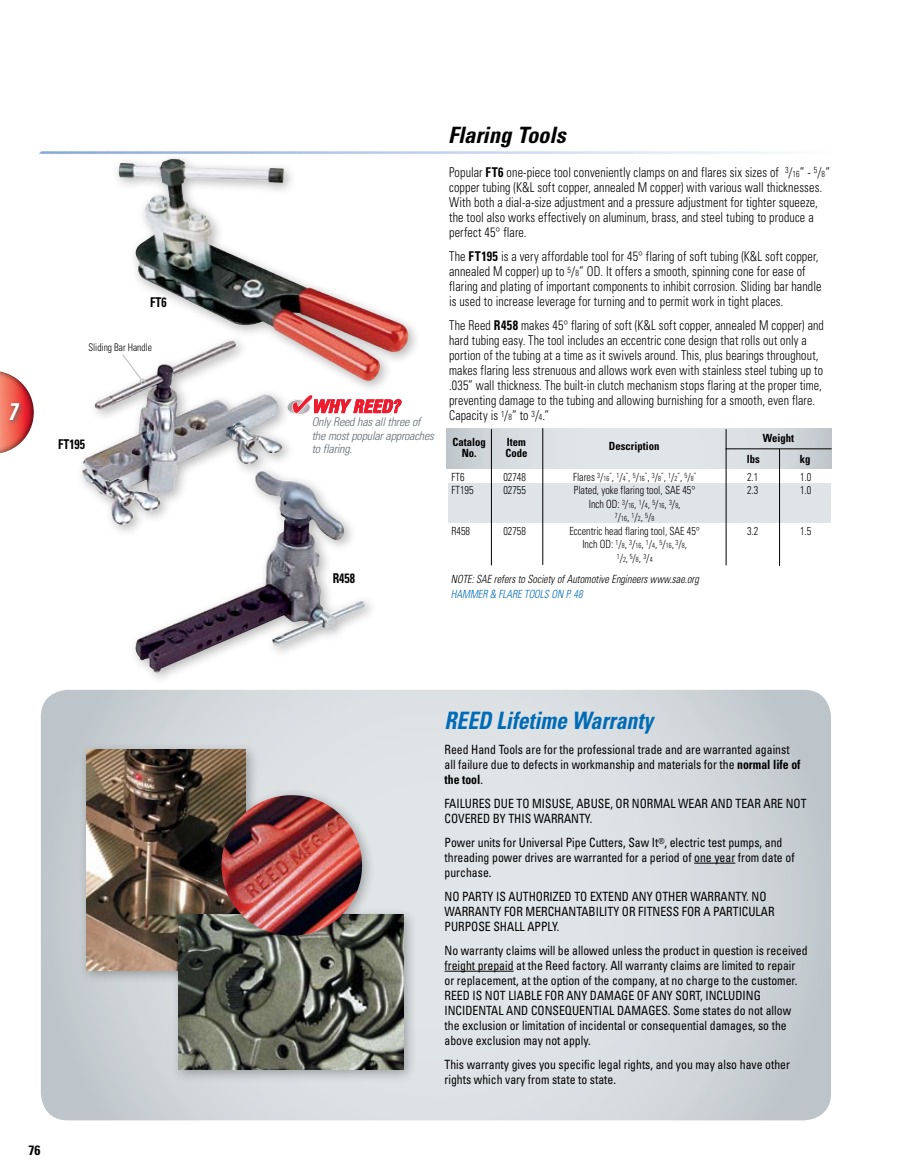
<style>
.page{position:relative;width:905px;height:1175px;background:#fff}
.page>*{position:absolute;margin:0;border:0;box-sizing:border-box;transform-origin:0 0}
.t1{font:italic 700 condensed 24px "Univers";color:#006bb6;scale:.9 1}
.t2{font:italic 700 condensed 24px "Univers";color:#fff;scale:.87 1}
.t3{font:italic 700 condensed 22.5px "Univers";color:#000}
.t4{font:300 condensed 13.5px/15px "Univers";letter-spacing:.01em;color:#000;scale:.9 1}
.t5{font:300 condensed 13.5px/15px "Univers";letter-spacing:.01em;color:#000;scale:.89 1}
.t6{font:700 condensed 13.5px "Univers";color:#000;scale:.87 1}
.t7{font:700 condensed 13.5px "Univers";color:#000}
.t8{font:condensed 12.75px/15px "Univers";color:#000;scale:.92 1}
.t9{font:italic 300 condensed 12px/13.5px "Univers";letter-spacing:-.015em;color:#616a71}
.t10{font:300 condensed 11.25px "Univers";color:#000;scale:.9 1}
.t11{font:italic 300 condensed 11.25px "Univers";color:#000;scale:.9 1}
.t12{font:700 condensed 11.25px/11.2px "Univers";color:#000;text-align:center;scale:.95 1}
.t13{font:italic 300 condensed 11.25px "Univers";color:#006bb6;scale:.9 1}
.t14{font:300 condensed 10.5px "Univers";color:#000;scale:.9 1}
.t15{font:300 condensed 7.35px "Univers";color:#000;scale:.9 1}
.s1{font-weight:700}
.s2{font-size:8.7px}
.s3{font-size:11.25px}
.s4{font-size:7.35px}
</style>
<div class="page">
<div style="left:74px;top:332px;width:302px;height:353px;background:#000;opacity:.3"></div>
<img style="left:82px;top:341px;width:146px;height:184px">
<svg style="left:41px;top:690px;width:790px;height:430px;background:#d4d9dd"></svg>
<div style="left:448px;top:483px;width:382px;height:39px;background:#dfe4e7"></div>
<svg style="left:39px;top:151px;width:741px;height:3px"></svg>
<div style="left:111px;top:151px;width:310px;height:242px;background:#000;opacity:.3"></div>
<img style="left:119px;top:159px;width:289px;height:226px">
<svg style="left:446px;top:428px;width:385px;height:40px;background:#d6dcdf"></svg>
<hr style="left:542px;top:428px;width:1px;height:137px;background:#000">
<hr style="left:725px;top:448px;width:106px;height:1px;background:#000">
<hr style="left:491px;top:429px;width:1px;height:136px;background:#000">
<hr style="left:725px;top:429px;width:1px;height:136px;background:#000">
<hr style="left:779px;top:449px;width:1px;height:117px;background:#000">
<hr style="left:694px;top:862px;width:41px;height:1px;background:#000">
<hr style="left:444px;top:970px;width:69px;height:1px;background:#000">
<div style="left:78px;top:741px;width:180px;height:242px;background:#000;opacity:.3"></div>
<img style="left:86px;top:749px;width:159px;height:221px">
<div style="left:171px;top:906px;width:245px;height:176px;background:#000;opacity:.3"></div>
<img style="left:179px;top:914px;width:224px;height:155px">
<div style="left:213px;top:787px;width:162px;height:162px;background:#000;opacity:.3"></div>
<img style="left:221px;top:795px;width:141px;height:140px;border-radius:70px">
<svg style="left:286px;top:395px;width:115px;height:20px"></svg>
<svg style="left:0;top:371px;width:34px;height:83px"></svg>
<svg style="left:6px;top:400px;width:18px;height:25px"></svg>
<svg style="left:121px;top:353px;width:24px;height:31px"></svg>
<h1 class="t2" style="left:8px;top:397px;width:12px">7</h1>
<p class="t6" style="left:150px;top:294px;width:20px">FT6</p>
<p class="t14" style="left:88px;top:341px;width:72px">Sliding Bar Handle</p>
<p class="t6" style="left:58px;top:435px;width:32px">FT195</p>
<p class="t7" style="left:28px;top:1141px;width:13px">76</p>
<p class="t9" style="left:312px;top:415px;width:124px">Only Reed has all three of the most popular approaches to flaring.</p>
<p class="t6" style="left:333px;top:570px;width:27px">R458</p>
<h2 class="t3" style="left:448px;top:121px;width:121px">Flaring Tools</h2>
<p class="t4" style="left:449px;top:164px;width:425px">Popular <span class="s1">FT6</span> one-piece tool conveniently clamps on and flares six sizes of <sup>3</sup>/<span class="s2">16</span>” - <sup>5</sup>/<span class="s2">8</span>” copper tubing (K&amp;L soft copper, annealed M copper) with various wall thicknesses.<br>With both a dial-a-size adjustment and a pressure adjustment for tighter squeeze, the tool also works effectively on aluminum, brass, and steel tubing to produce a perfect 45° flare.</p>
<p class="t4" style="left:449px;top:248px;width:415px">The <span class="s1">FT195</span> is a very affordable tool for 45° flaring of soft tubing (K&amp;L soft copper, annealed M copper) up to <sup>5</sup>/<span class="s2">8</span>” OD. It offers a smooth, spinning cone for ease of flaring and plating of important components to inhibit corrosion. Sliding bar handle is used to increase leverage for turning and to permit work in tight places.</p>
<p class="t5" style="left:449px;top:317px;width:422px">The Reed <span class="s1">R458</span> makes 45° flaring of soft (K&amp;L soft copper, annealed M copper) and hard tubing easy. The tool includes an eccentric cone design that rolls out only a portion of the tubing at a time as it swivels around. This, plus bearings throughout, makes flaring less strenuous and allows work even with stainless steel tubing up to .035” wall thickness. The built-in clutch mechanism stops flaring at the proper time, preventing damage to the tubing and allowing burnishing for a smooth, even flare.<br>Capacity is <sup>1</sup>/<span class="s2">8</span>” to <sup>3</sup>/<span class="s2">4</span>.”</p>
<p class="t12" style="left:452px;top:436px;width:37px">Catalog<br>No.</p>
<p class="t12" style="left:505px;top:436px;width:25px;text-align:left">Item<br>Code</p>
<p class="t12" style="left:609px;top:440px;width:55px">Description</p>
<p class="t12" style="left:762px;top:432px;width:34px">Weight</p>
<p class="t12" style="left:746px;top:453px;width:15px">lbs</p>
<p class="t12" style="left:799px;top:453px;width:13px">kg</p>
<p class="t10" style="left:451px;top:470px;width:16px">FT6</p>
<p class="t10" style="left:503px;top:470px;width:26px">02748</p>
<p class="t15" style="left:573px;top:471px;width:138px"><span class="s3">Flares</span> 3<span class="s3">/</span>16”<span class="s3">,</span> 1<span class="s3">/</span>4”<span class="s3">,</span> 5<span class="s3">/</span>16”<span class="s3">,</span> 3<span class="s3">/</span>8”<span class="s3">,</span> 1<span class="s3">/</span>2”<span class="s3">,</span> 5<span class="s3">/</span>8”</p>
<p class="t10" style="left:747px;top:470px;width:14px">2.1</p>
<p class="t10" style="left:800px;top:470px;width:14px">1.0</p>
<p class="t10" style="left:451px;top:483px;width:26px">FT195</p>
<p class="t10" style="left:503px;top:483px;width:26px">02755</p>
<p class="t10" style="left:574px;top:483px;width:137px">Plated, yoke flaring tool, SAE 45°</p>
<p class="t10" style="left:747px;top:483px;width:14px">2.3</p>
<p class="t10" style="left:800px;top:483px;width:14px">1.0</p>
<p class="t10" style="left:589px;top:497px;width:103px">Inch OD: <sup>3</sup>/<span class="s4">16</span>, <sup>1</sup>/<span class="s4">4</span>, <sup>5</sup>/<span class="s4">16</span>, <sup>3</sup>/<span class="s4">8</span>,</p>
<p class="t15" style="left:615px;top:514px;width:45px">7<span class="s3">/</span>16<span class="s3">,</span> 1<span class="s3">/</span>2<span class="s3">,</span> 5<span class="s3">/</span>8</p>
<p class="t10" style="left:451px;top:524px;width:22px">R458</p>
<p class="t10" style="left:503px;top:524px;width:26px">02758</p>
<p class="t10" style="left:569px;top:524px;width:147px">Eccentric head flaring tool, SAE 45°</p>
<p class="t10" style="left:747px;top:524px;width:14px">3.2</p>
<p class="t10" style="left:800px;top:524px;width:14px">1.5</p>
<p class="t10" style="left:582px;top:537px;width:118px">Inch OD: <sup>1</sup>/<span class="s4">8</span>, <sup>3</sup>/<span class="s4">16</span>, <sup>1</sup>/<span class="s4">4</span>, <sup>5</sup>/<span class="s4">16</span>, <sup>3</sup>/<span class="s4">8</span>,</p>
<p class="t15" style="left:616px;top:553px;width:41px">1<span class="s3">/</span>2<span class="s3">,</span> 5<span class="s3">/</span>8<span class="s3">,</span> 3<span class="s3">/</span>4</p>
<p class="t11" style="left:451px;top:572px;width:278px">NOTE: SAE refers to Society of Automotive Engineers www.sae.org</p>
<p class="t13" style="left:451px;top:587px;width:148px">Hammer &amp; Flare Tools on p. 48</p>
<h1 class="t1" style="left:444px;top:706px;width:233px">REED Lifetime Warranty</h1>
<p class="t8" style="left:444px;top:741px;width:388px">Reed Hand Tools are for the professional trade and are warranted against all failure due to defects in workmanship and materials for the <span class="s1">normal life of the tool</span>.</p>
<p class="t8" style="left:444px;top:795px;width:395px">FAILURES DUE TO MISUSE, ABUSE, OR NORMAL WEAR AND TEAR ARE NOT<br>COVERED BY THIS WARRANTY.</p>
<p class="t8" style="left:444px;top:834px;width:382px">Power units for Universal Pipe Cutters, Saw It<sup>®</sup>, electric test pumps, and threading power drives are warranted for a period of one year from date of purchase.</p>
<p class="t8" style="left:444px;top:888px;width:27px">No party</p>
<p class="t8" style="left:496px;top:888px;width:22px">is authori</p>
<p class="t8" style="left:553px;top:888px;width:62px">zed to extend</p>
<p class="t8" style="left:631px;top:888px;width:9px">any</p>
<p class="t8" style="left:655px;top:888px;width:8px">other</p>
<p class="t8" style="left:690px;top:888px;width:9px">warranty</p>
<p class="t8" style="left:746px;top:888px;width:21px">. No</p>
<p class="t8" style="left:444px;top:903px;width:9px">warranty</p>
<p class="t8" style="left:504px;top:903px;width:32px">for merchantability</p>
<p class="t8" style="left:622px;top:903px;width:25px">or fitness</p>
<p class="t8" style="left:682px;top:903px;width:42px">for aparticular</p>
<p class="t8" style="left:444px;top:918px;width:8px">purpose</p>
<p class="t8" style="left:493px;top:918px;width:8px">shall</p>
<p class="t8" style="left:527px;top:918px;width:8px">apply</p>
<p class="t8" style="left:444px;top:914px;width:396px;line-height:24px;text-indent:112px">.<br>No warranty claims will be allowed unless the product in question is received</p>
<p class="t8" style="left:444px;top:957px;width:385px">freight prepaid at the Reed factory. All warranty claims are limited to repair or replacement, at the option of the company, at no charge to the customer.<br>Reed isnot</p>
<p class="t8" style="left:508px;top:987px;width:7px">liable</p>
<p class="t8" style="left:545px;top:987px;width:32px">for any</p>
<p class="t8" style="left:590px;top:987px;width:10px">dama</p>
<p class="t8" style="left:621px;top:987px;width:42px">geof any</p>
<p class="t8" style="left:675px;top:987px;width:8px">sort</p>
<p class="t8" style="left:700px;top:987px;width:13px">, includin</p>
<p class="t8" style="left:753px;top:987px;width:9px">g</p>
<p class="t8" style="left:444px;top:1002px;width:378px;text-indent:204px">ges. Some states do not allow the exclusion or limitation of incidental or consequential damages, so the above exclusion may not apply.</p>
<p class="t8" style="left:444px;top:1056px;width:377px">This warranty gives you specific legal rights, and you may also have other rights which vary from state to state.</p>
<p class="t8" style="left:444px;top:1002px;width:8px">incidental</p>
<p class="t8" style="left:506px;top:1002px;width:9px">and</p>
<p class="t8" style="left:531px;top:1002px;width:9px">conse</p>
<p class="t8" style="left:565px;top:1002px;width:16px">quential</p>
<p class="t8" style="left:617px;top:1002px;width:10px">dama</p>
</div>
